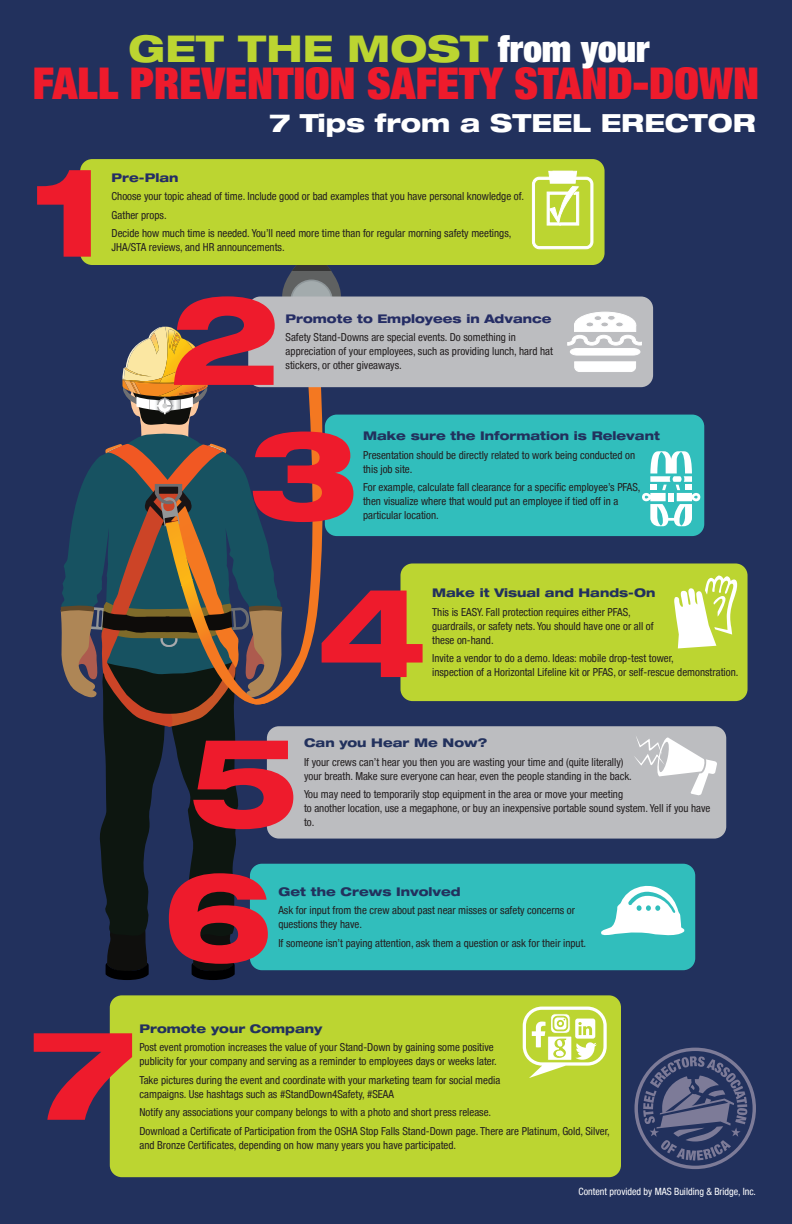
<style>
.page{position:relative;width:792px;height:1224px;background:#22315d}
.page>*{position:absolute;margin:0;border:0;box-sizing:border-box;transform-origin:0 0}
.t1{font:800 expanded 125px/135.1px "Helvetica Neue LT Std";color:#ee1b2c}
.t2{font:900 condensed 44px "Helvetica Neue LT Std";color:#ee1b2c}
.t3{font:800 expanded 37px "Helvetica Neue LT Std";color:#bcd531}
.t4{font:800 expanded 25px "Helvetica Neue LT Std";color:#fff}
.t5{font:800 expanded 12px "Helvetica Neue LT Std";color:#22315d}
.t6{font:800 expanded 12px "Helvetica Neue LT Std";color:#252d65}
.t7{font:condensed 11px/14px "Helvetica Neue Condensed";color:#231f20}
.t8{font:condensed 10px "Helvetica Neue Condensed";color:#fff}
.s1{font-weight:900;font-stretch:condensed;color:#fff}
</style>
<div class="page">
<svg style="left:105px;top:940px;width:44px;height:40px;background:#0d0f14"></svg>
<svg style="left:192px;top:940px;width:43px;height:40px;background:#0d0e12"></svg>
<svg style="left:99px;top:727px;width:140px;height:213px;fill:#0d1610"></svg>
<svg style="left:61px;top:256px;width:282px;height:471px"></svg>
<div style="left:80px;top:159px;width:525px;height:106px;background:#bcd531;border-radius:12px"></div>
<div style="left:248px;top:297px;width:405px;height:90px;background:#bcbdc0;border-radius:12px"></div>
<div style="left:325px;top:415px;width:379px;height:121px;background:#31bebc;border-radius:12px"></div>
<div style="left:400px;top:563px;width:348px;height:138px;background:#bcd531;border-radius:12px"></div>
<div style="left:267px;top:726px;width:459px;height:113px;background:#bcbdc0;border-radius:12px"></div>
<div style="left:250px;top:864px;width:445px;height:106px;background:#31bebc;border-radius:12px"></div>
<div style="left:110px;top:995px;width:511px;height:182px;background:#bcd531;border-radius:12px"></div>
<svg style="left:523px;top:970px;width:84px;height:108px"></svg>
<svg style="left:635px;top:1048px;width:121px;height:121px"></svg>
<svg style="left:674px;top:576px;width:63px;height:72px"></svg>
<svg style="left:634px;top:736px;width:83px;height:59px"></svg>
<svg style="left:642px;top:451px;width:58px;height:75px"></svg>
<svg style="left:532px;top:171px;width:110px;height:201px"></svg>
<svg style="left:601px;top:885px;width:84px;height:51px"></svg>
<h3 class="t3" style="left:129px;top:25px;width:523px">GET THE MOST <span class="s1">from your</span></h3>
<h2 class="t2" style="left:33px;top:55px;width:728px">FALL PREVENTION SAFETY STAND-DOWN</h2>
<h1 class="t1" style="left:31px;top:141px;width:78px">1</h1>
<h3 class="t4" style="left:269px;top:107px;width:488px">7 Tips from a STEEL ERECTOR</h3>
<p class="t6" style="left:112px;top:170px;width:68px">Pre-Plan</p>
<p class="t7" style="left:112px;top:187px;width:414px;line-height:18.5px">Choose your topic ahead of time. Include good or bad examples that you have personal knowledge of.<br>Gather props.<br>Decide how much time is needed. You’ll need more time than for regular morning safety meetings,</p>
<p class="t7" style="left:112px;top:240px;width:175px">JHA/STA reviews, and HR announcements.</p>
<h1 class="t1" style="left:248px;top:269px;width:112px;text-indent:-78px">2<br>3</h1>
<p class="t6" style="left:286px;top:311px;width:268px">Promote to Employees in Advance</p>
<p class="t7" style="left:286px;top:330px;width:269px">Safety Stand-Downs are special events. Do something in appreciation of your employees, such as providing lunch, hard hat stickers, or other giveaways.</p>
<p class="t5" style="left:363px;top:428px;width:298px">Make sure the Information is Relevant</p>
<p class="t7" style="left:363px;top:448px;width:273px">Presentation should be directly related to work being conducted on this job site.</p>
<p class="t7" style="left:363px;top:480px;width:279px">For example, calculate fall clearance for a specific employee’s PFAS, then visualize where that would put an employee if tied off in a particular location.</p>
<h1 class="t1" style="left:317px;top:561px;width:112px">4</h1>
<p class="t5" style="left:432px;top:585px;width:225px">Make it Visual and Hands-On</p>
<p class="t7" style="left:432px;top:605px;width:223px">This is EASY. Fall protection requires either PFAS, guardrails, or safety nets. You should have one or all of these on-hand.</p>
<p class="t7" style="left:432px;top:651px;width:308px">Invite a vendor to do a demo. Ideas: mobile drop-test tower,<br>inspection of a Horizontal Lifeline kit or PFAS, or self-rescue demonstration.</p>
<p class="t5" style="left:304px;top:735px;width:185px">Can you Hear Me Now?</p>
<p class="t7" style="left:304px;top:755px;width:329px">If your crews can’t hear you then you are wasting your time and (quite literally) your breath. Make sure everyone can hear, even the people standing in the back.</p>
<p class="t7" style="left:304px;top:787px;width:408px">You may need to temporarily stop equipment in the area or move your meeting<br>to another location, use a megaphone, or buy an inexpensive portable sound system. Yell if you have to.</p>
<h1 class="t1" style="left:163px;top:711px;width:138px;line-height:134.6px">5<br>6</h1>
<p class="t5" style="left:278px;top:884px;width:184px">Get the Crews Involved</p>
<p class="t7" style="left:278px;top:903px;width:298px">Ask for input from the crew about past near misses or safety concerns or questions they have.</p>
<p class="t7" style="left:278px;top:936px;width:309px">If someone isn’t paying attention, ask them a question or ask for their input.</p>
<p class="t5" style="left:140px;top:1021px;width:184px">Promote your Company</p>
<p class="t7" style="left:140px;top:1040px;width:359px">Post event promotion increases the value of your Stand-Down by gaining some positive publicity for your company and serving as a reminder to employees days or weeks later.</p>
<p class="t7" style="left:140px;top:1073px;width:362px">Take pictures during the event and coordinate with your marketing team for social media campaigns. Use hashtags such as #StandDown4Safety, #SEAA</p>
<p class="t7" style="left:140px;top:1103px;width:472px;line-height:18.5px">Notify any associations your company belongs to with a photo and short press release.<br>Download a Certificate of Participation from the OSHA Stop Falls Stand-Down page. There are Platinum, Gold, Silver,</p>
<p class="t7" style="left:140px;top:1138px;width:318px">and Bronze Certificates, depending on how many years you have participated.</p>
<h1 class="t1" style="left:31px;top:1004px;width:106px">7</h1>
<p class="t8" style="left:578px;top:1186px;width:179px">Content provided by MAS Building &amp; Bridge, Inc.</p>
</div>
